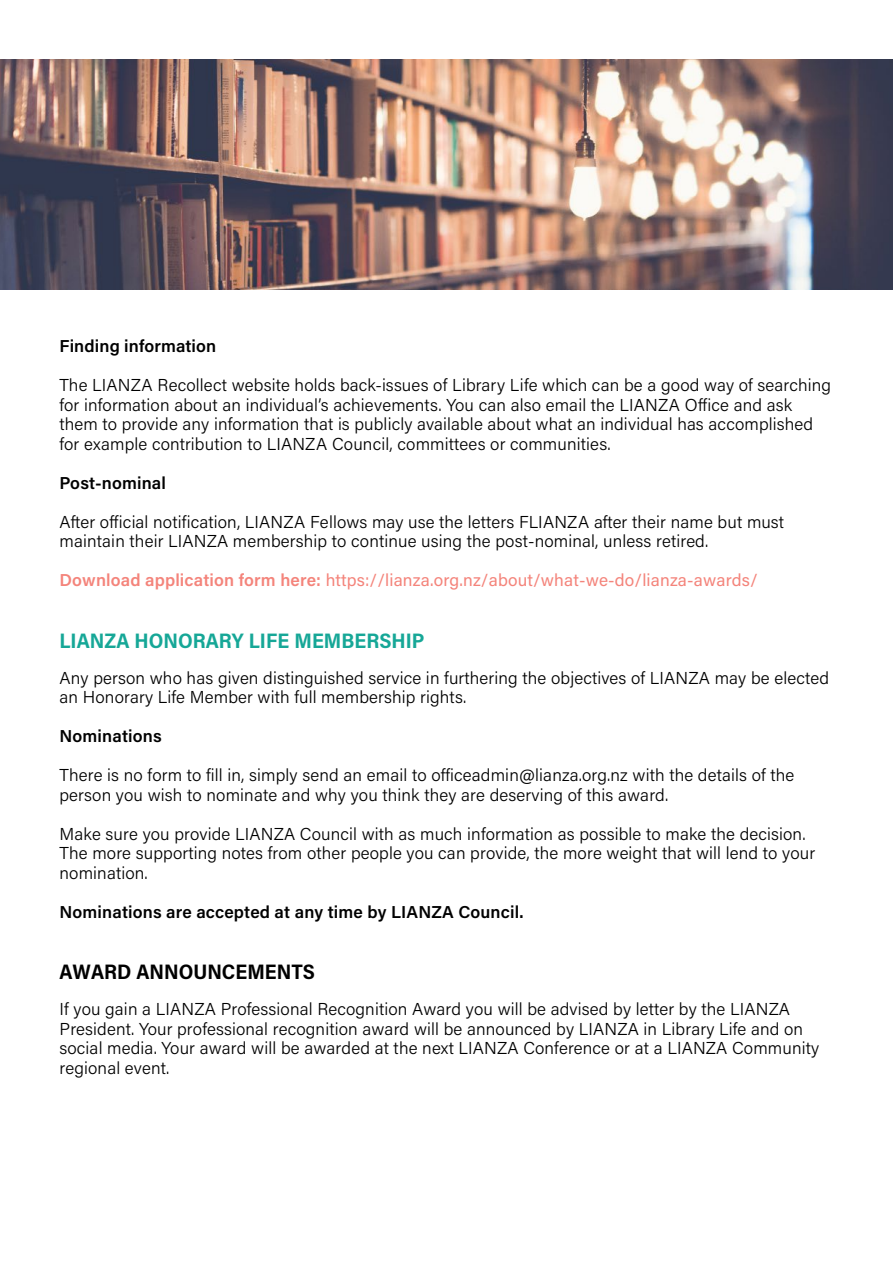
<style>
.page{position:relative;width:893px;height:1263px;background:#fff}
.page>*{position:absolute;margin:0;border:0;box-sizing:border-box;transform-origin:0 0}
.t1{font:700 21px "Acumin Pro Semi Cond";color:#16a797}
.t2{font:700 21px "Acumin Pro Semi Cond";color:#000}
.t3{font:300 17.25px/19.5px "Acumin Pro";letter-spacing:.01em;color:#000}
.t4{font:600 17.25px "Acumin Pro";letter-spacing:.01em;color:#000}
.t5{font:17.25px "Acumin Pro";letter-spacing:.01em;color:#f4847b}
.s1{font-weight:600}
</style>
<div class="page">
<img style="left:0;top:60px;width:893px;height:229px">
<p class="t4" style="left:60px;top:334px;width:158px">Finding information</p>
<p class="t3" style="left:60px;top:375px;width:773px">The LIANZA Recollect website holds back-issues of Library Life which can be a good way of searching for information about an individual’s achievements. You can also email the LIANZA Office and ask them to provide any information that is publicly available about what an individual has accomplished for example contribution to LIANZA Council, committees or communities.</p>
<p class="t4" style="left:60px;top:470px;width:108px">Post-nominal</p>
<p class="t3" style="left:60px;top:511px;width:726px">After official notification, LIANZA Fellows may use the letters FLIANZA after their name but must maintain their LIANZA membership to continue using the post-nominal, unless retired.</p>
<p class="t5" style="left:60px;top:568px;width:700px"><span class="s1">Download application form here:</span> https://lianza.org.nz/about/what-we-do/lianza-awards/</p>
<p class="t1" style="left:60px;top:625px;width:366px">LIANZA HONORARY LIFE MEMBERSHIP</p>
<p class="t3" style="left:60px;top:667px;width:771px">Any person who has given distinguished service in furthering the objectives of LIANZA may be elected an Honorary Life Member with full membership rights.</p>
<p class="t4" style="left:60px;top:724px;width:104px">Nominations</p>
<p class="t3" style="left:60px;top:765px;width:736px">There is no form to fill in, simply send an email to officeadmin@lianza.org.nz with the details of the person you wish to nominate and why you think they are deserving of this award.</p>
<p class="t3" style="left:60px;top:823px;width:757px">Make sure you provide LIANZA Council with as much information as possible to make the decision.<br>The more supporting notes from other people you can provide, the more weight that will lend to your nomination.</p>
<p class="t4" style="left:60px;top:899px;width:465px">Nominations are accepted at any time by LIANZA Council.</p>
<p class="t2" style="left:60px;top:957px;width:257px">AWARD ANNOUNCEMENTS</p>
<p class="t3" style="left:60px;top:999px;width:761px">If you gain a LIANZA Professional Recognition Award you will be advised by letter by the LIANZA President. Your professional recognition award will be announced by LIANZA in Library Life and on social media. Your award will be awarded at the next LIANZA Conference or at a LIANZA Community regional event.</p>
</div>
